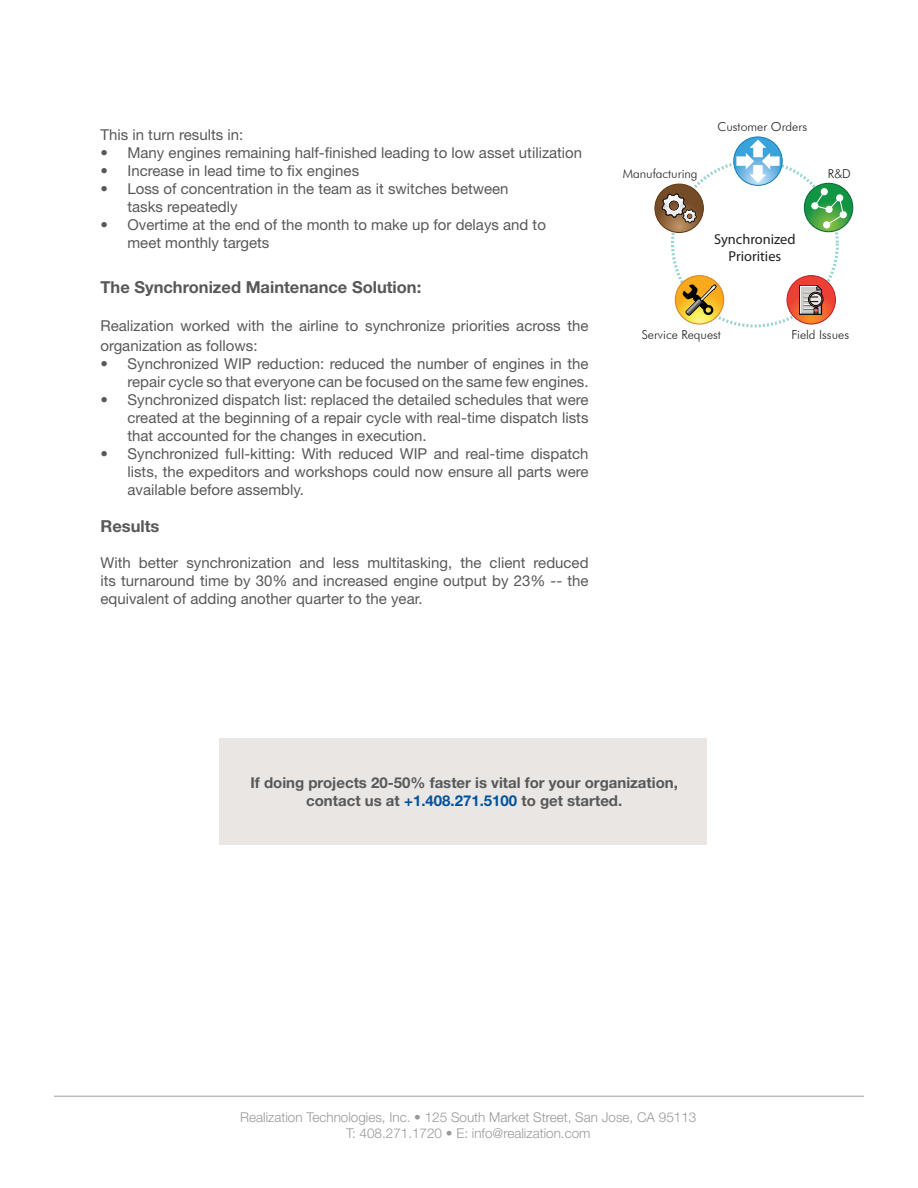
<style>
.page{position:relative;width:918px;height:1188px;background:#fff}
.page>*{position:absolute;margin:0;border:0;box-sizing:border-box;transform-origin:0 0}
.t1{font:700 16.5px "Helvetica Neue LT Std";color:#57585a}
.t2{font:15px/18px "Helvetica Neue LT Std";color:#57585a;text-align:justify}
.t3{font:700 15px "Helvetica Neue LT Std";color:#57585a}
.t4{font:500 14.4px/17.2px "Futura BT";color:#231f20;text-align:center}
.t5{font:300 13.5px/16.2px "Helvetica Neue LT Std";color:#9a9999;text-align:center}
.t6{font:300 12.3px "Futura BT";color:#231f20}
.s1{color:#01529a}
</style>
<div class="page">
<hr style="left:54px;top:1096px;width:810px;height:1px;background:#bcbdc0">
<svg style="left:733px;top:136px;width:50px;height:50px"></svg>
<svg style="left:804px;top:183px;width:49px;height:49px"></svg>
<svg style="left:787px;top:275px;width:49px;height:50px"></svg>
<svg style="left:654px;top:184px;width:50px;height:49px"></svg>
<svg style="left:675px;top:275px;width:49px;height:50px"></svg>
<div style="left:220px;top:739px;width:487px;height:106px;background:#e9e6e3"></div>
<p class="t2" style="left:100px;top:126px;width:144px">This in turn results in:</p>
<p class="t2" style="left:100px;top:144px;width:483px">• Many engines remaining half-finished leading to low asset utilization</p>
<p class="t2" style="left:100px;top:162px;width:260px">• Increase in lead time to fix engines</p>
<p class="t2" style="left:100px;top:180px;width:410px">• Loss of concentration in the team as it switches between</p>
<p class="t2" style="left:128px;top:198px;width:112px">tasks repeatedly</p>
<p class="t2" style="left:100px;top:216px;width:447px">• Overtime at the end of the month to make up for delays and to</p>
<p class="t2" style="left:128px;top:234px;width:143px">meet monthly targets</p>
<p class="t1" style="left:100px;top:277px;width:322px">The Synchronized Maintenance Solution:</p>
<p class="t2" style="left:100px;top:315px;width:490px;line-height:19.8px">Realization worked with the airline to synchronize priorities across the organization as follows:</p>
<p class="t2" style="left:100px;top:354px;width:490px;text-align:right">• Synchronized WIP reduction: reduced the number of engines in the repair cycle so that everyone can be focused on the same few engines.</p>
<p class="t2" style="left:128px;top:390px;width:463px;text-indent:-27px">• Synchronized dispatch list: replaced the detailed schedules that were created at the beginning of a repair cycle with real-time dispatch lists that accounted for the changes in execution.</p>
<p class="t2" style="left:128px;top:444px;width:463px;text-indent:-27px">• Synchronized full-kitting: With reduced WIP and real-time dispatch lists, the expeditors and workshops could now ensure all parts were available before assembly.</p>
<p class="t1" style="left:100px;top:516px;width:60px">Results</p>
<p class="t2" style="left:100px;top:554px;width:490px">With better synchronization and less multitasking, the client reduced its turnaround time by 30% and increased engine output by 23% -- the equivalent of adding another quarter to the year.</p>
<p class="t6" style="left:623px;top:166px;width:76px">Manufacturing</p>
<p class="t6" style="left:718px;top:119px;width:91px">Customer Orders</p>
<p class="t4" style="left:714px;top:230px;width:83px">Synchronized<br>Priorities</p>
<p class="t6" style="left:828px;top:166px;width:25px">R&amp;D</p>
<p class="t6" style="left:642px;top:327px;width:81px">Service Request</p>
<p class="t6" style="left:791px;top:327px;width:59px">Field Issues</p>
<p class="t3" style="left:250px;top:773px;width:429px">If doing projects 20-50% faster is vital for your organization,</p>
<p class="t3" style="left:306px;top:791px;width:318px">contact us at <span class="s1">+1.408.271.5100</span> to get started.</p>
<p class="t5" style="left:240px;top:1109px;width:458px">Realization Technologies, Inc. • 125 South Market Street, San Jose, CA 95113<br>T: 408.271.1720 • E: info@realization.com</p>
</div>
